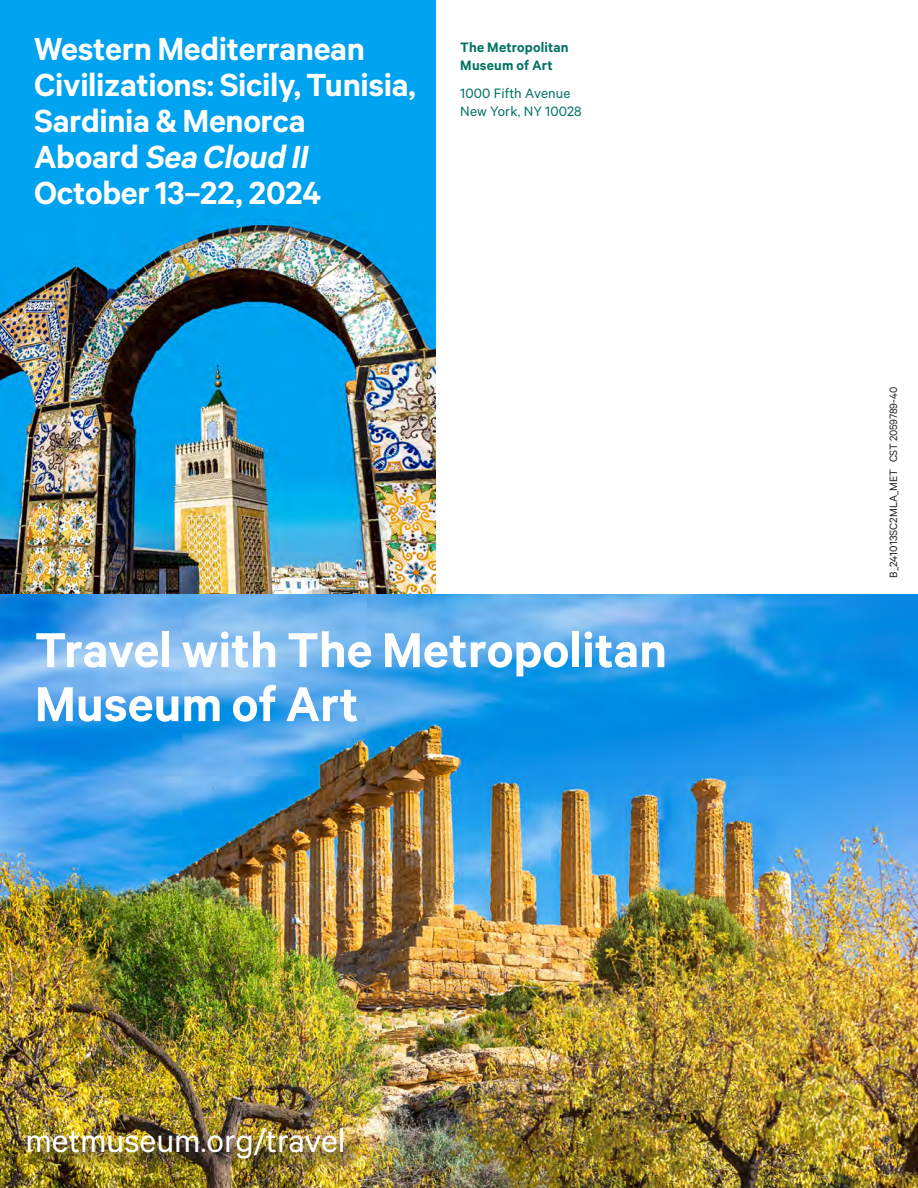
<style>
.page{position:relative;width:918px;height:1188px;background:#fff}
.page>*{position:absolute;margin:0;border:0;box-sizing:border-box;transform-origin:0 0}
.Exterior_Header{font:600 55.2px/54px "The Met Sans";color:#fff}
.Exterior_Subheader{font:36.75px "The Met Sans";color:#fff}
.Exterior_Header-2{font:600 36px/36px "The Met Sans";letter-spacing:-.01em;color:#fff}
.t1{font:15.3px "The Met Sans";letter-spacing:.01em;color:#007361}
.t2{font:600 15.3px/18px "The Met Sans";letter-spacing:.01em;color:#007361}
.Exterior_Header-3{font:12px "The Met Sans";color:#231f20}
.s1{font-style:italic}
</style>
<div class="page">
<img style="left:0;top:0;width:436px;height:594px">
<img style="left:0;top:594px;width:918px;height:594px">
<img style="left:30px;top:1131px;width:332px;height:46px">
<p class="Exterior_Header-2" style="left:34px;top:30px;width:383px">Western Mediterranean<br>Civilizations: Sicily, Tunisia,<br>Sardinia &amp; Menorca<br>A b o a r d <span class="s1">Sea Cloud II</span></p>
<p class="Exterior_Header-2" style="left:34px;top:174px;width:289px">October 13–22, 2024</p>
<p class="t2" style="left:460px;top:38px;width:110px">The Metropolitan<br>Museum of Art</p>
<p class="t1" style="left:460px;top:85px;width:112px">1000 Fifth Avenue</p>
<p class="t1" style="left:460px;top:103px;width:123px">New York, NY 10028</p>
<p class="Exterior_Header" style="left:35px;top:621px;width:634px">Travel with The Metropolitan<br>Museum of Art</p>
<p class="Exterior_Subheader" style="left:25px;top:1119px;width:322px">metmuseum.org/travel</p>
<p class="Exterior_Header-3" style="left:887px;top:578px;width:192px;rotate:-90deg">B_241013SC2MLA_MET CST 2059789-40</p>
</div>
